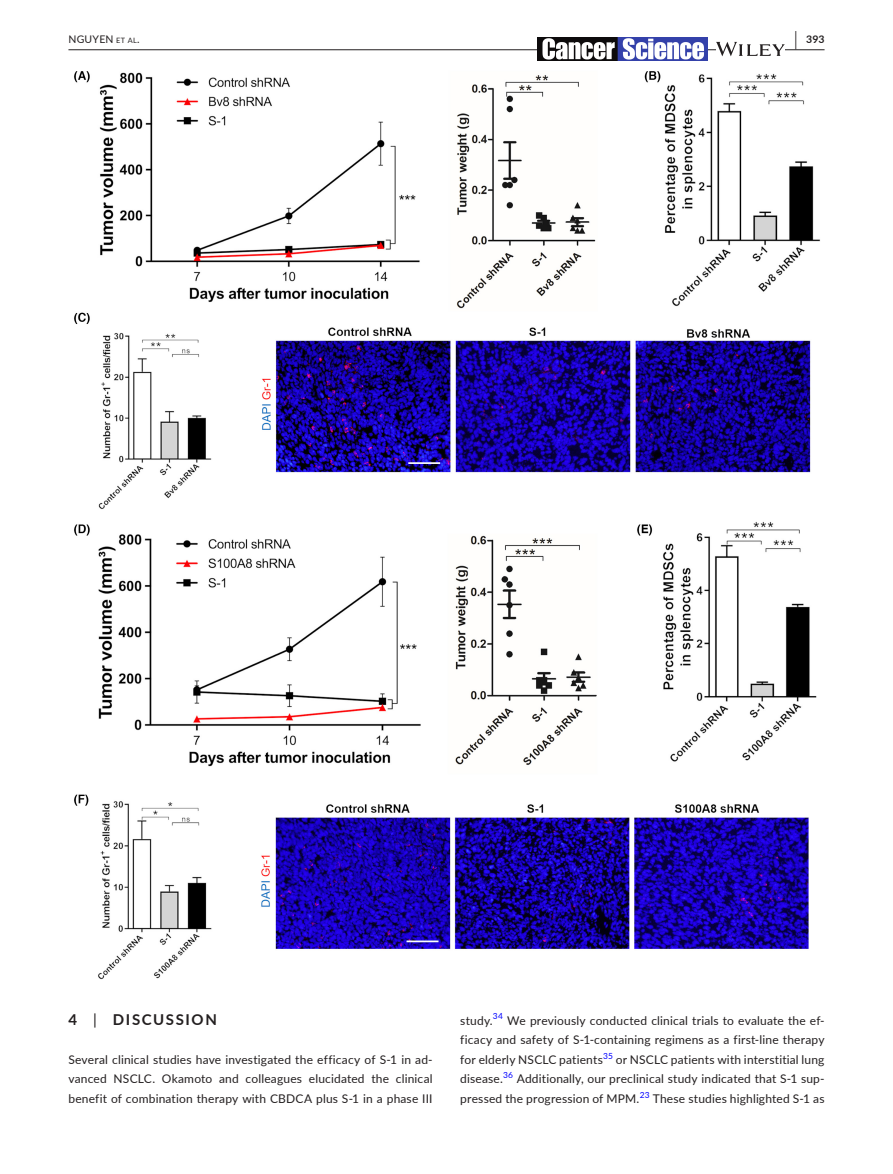
<style>
.page{position:relative;width:893px;height:1174px;background:#fff}
.page>*{position:absolute;margin:0;border:0;box-sizing:border-box;transform-origin:0 0}
.t1{font:700 15px "Lato";letter-spacing:.11em;color:#231f20}
.t2{font:12px/19.5px "Lato";letter-spacing:.015em;color:#231f20;text-align:justify}
.t3{font:10.5px "Lato";letter-spacing:.025em;color:#231f20}
.t4{font:700 10.5px "Lato";color:#231f20}
.s1{font-size:7.35px}
.s2{font-size:19.5px}
.s3{font-weight:400}
</style>
<div class="page">
<hr style="left:68px;top:49px;width:756px;height:1px;background:#231f20">
<img style="left:537px;top:37px;width:171px;height:24px">
<svg style="left:716px;top:42px;width:69px;height:14px"></svg>
<img style="left:74px;top:71px;width:746px;height:908px">
<p class="t3" style="left:68px;top:31px;width:73px">NGUYEN <span class="s1">et al</span>.</p>
<p class="t4" style="left:795px;top:31px;width:31px"><span class="s2">|</span> 393</p>
<p class="t1" style="left:68px;top:1008px;width:150px">4 <span class="s3">|</span> DISCUSSION</p>
<p class="t2" style="left:68px;top:1049px;width:366px">Several clinical studies have investigated the efficacy of S-1 in ad&shy;vanced NSCLC. Okamoto and colleagues elucidated the clinical benefit of combination therapy with CBDCA plus S-1 in a phase III</p>
<p class="t2" style="left:460px;top:1010px;width:366px">study.<sup>34</sup> We previously conducted clinical trials to evaluate the ef&shy;ficacy and safety of S-1-containing regimens as a first-line therapy for elderly NSCLC patients<sup>35</sup> or NSCLC patients with interstitial lung disease.<sup>36</sup> Additionally, our preclinical study indicated that S-1 sup&shy;pressed the progression of MPM.<sup>23</sup> These studies highlighted S-1 as</p>
</div>
